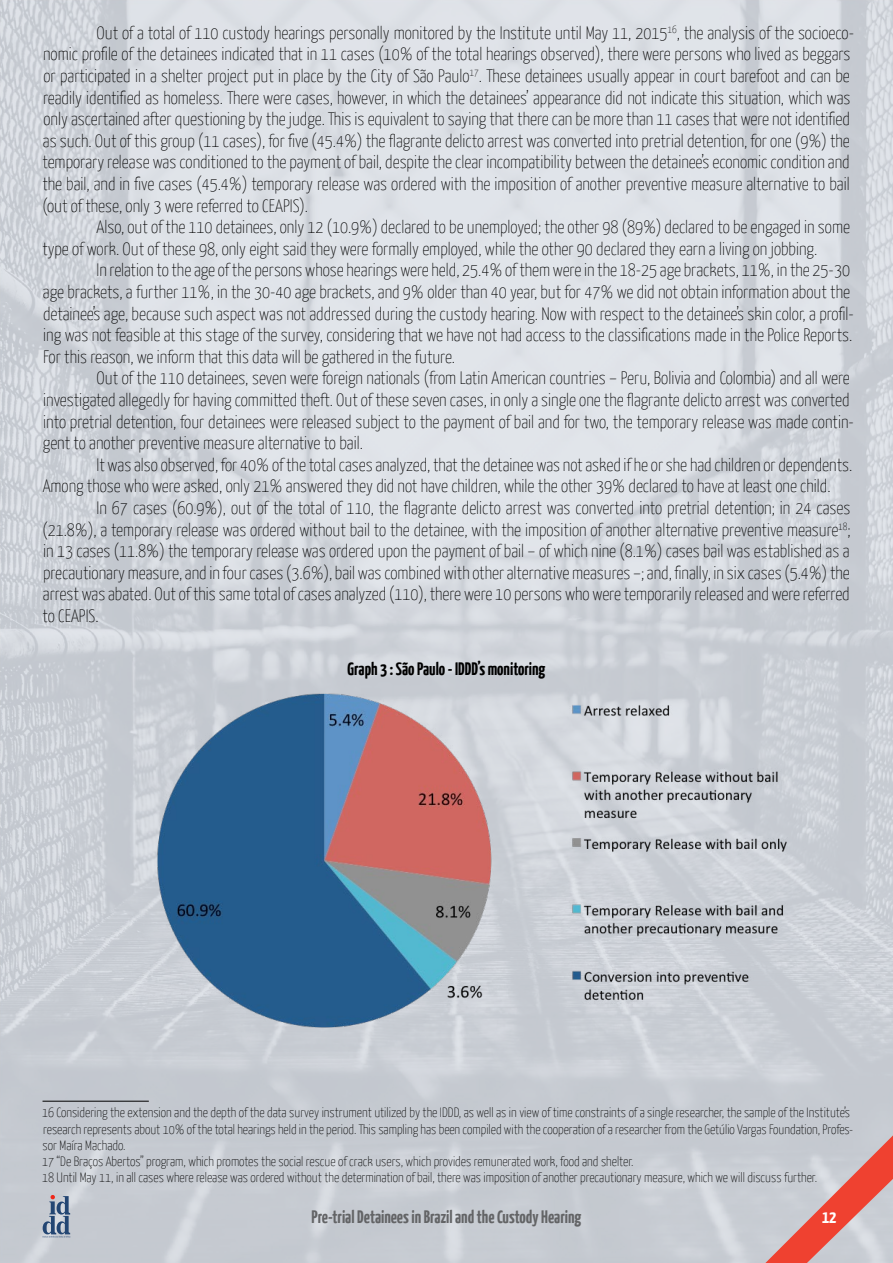
<style>
.page{position:relative;width:893px;height:1263px;background:#fff}
.page>*{position:absolute;margin:0;border:0;box-sizing:border-box;transform-origin:0 0}
.t1{font:100 18px/21.6px "Yanone Kaffeesatz";color:#000}
.t2{font:700 18px "Yanone Kaffeesatz";color:#636466}
.t3{font:700 18px "Yanone Kaffeesatz";color:#000}
.t4{font:700 18px "Yanone Kaffeesatz";color:#fff}
.t5{font:100 13.5px/16.2px "Yanone Kaffeesatz";color:#000}
</style>
<div class="page">
<img style="left:0;top:0;width:893px;height:1263px">
<svg style="left:765px;top:1135px;width:128px;height:128px;background:#d3a7a7"></svg>
<svg style="left:43px;top:1195px;width:28px;height:42px"></svg>
<img style="left:85px;top:647px;width:723px;height:425px">
<hr style="left:43px;top:1101px;width:106px;height:1px;background:#000">
<p class="t1" style="left:42px;top:21px;width:813px;text-indent:54px">Out of a total of 110 custody hearings personally monitored by the Institute until May 11, 2015<sup>16</sup>, the analysis of the socioeco&shy;nomic profile of the detainees indicated that in 11 cases (10% of the total hearings observed), there were persons who lived as beggars or participated in a shelter project put in place by the City of São Paulo<sup>17</sup>. These detainees usually appear in court barefoot and can be readily identified as homeless. There were cases, however, in which the detainees’ appearance did not indicate this situation, which was only ascertained after questioning by the judge. This is equivalent to saying that there can be more than 11 cases that were not identified as such. Out of this group (11 cases), for five (45.4%) the flagrante delicto arrest was converted into pretrial detention, for one (9%) the temporary release was conditioned to the payment of bail, despite the clear incompatibility between the detainee’s economic condition and the bail, and in five cases (45.4%) temporary release was ordered with the imposition of another preventive measure alternative to bail (out of these, only 3 were referred to CEAPIS).</p>
<p class="t1" style="left:42px;top:216px;width:809px;text-indent:54px">Also, out of the 110 detainees, only 12 (10.9%) declared to be unemployed; the other 98 (89%) declared to be engaged in some type of work. Out of these 98, only eight said they were formally employed, while the other 90 declared they earn a living on jobbing.</p>
<p class="t1" style="left:43px;top:259px;width:812px;text-indent:54px">In relation to the age of the persons whose hearings were held, 25.4% of them were in the 18-25 age brackets, 11%, in the 25-30 age brackets, a further 11%, in the 30-40 age brackets, and 9% older than 40 year, but for 47% we did not obtain information about the detainee’s age, because such aspect was not addressed during the custody hearing. Now with respect to the detainee’s skin color, a profil&shy;ing was not feasible at this stage of the survey, considering that we have not had access to the classifications made in the Police Reports.<br>For this reason, we inform that this data will be gathered in the future.</p>
<p class="t1" style="left:43px;top:367px;width:812px;text-indent:54px">Out of the 110 detainees, seven were foreign nationals (from Latin American countries – Peru, Bolivia and Colombia) and all were investigated allegedly for having committed theft. Out of these seven cases, in only a single one the flagrante delicto arrest was converted into pretrial detention, four detainees were released subject to the payment of bail and for two, the temporary release was made contin&shy;gent to another preventive measure alternative to bail.</p>
<p class="t1" style="left:43px;top:453px;width:811px;text-indent:54px">It was also observed, for 40% of the total cases analyzed, that the detainee was not asked if he or she had children or dependents.<br>Among those who were asked, only 21% answered they did not have children, while the other 39% declared to have at least one child.</p>
<p class="t1" style="left:42px;top:496px;width:810px;text-align:justify;text-indent:54px">In 67 cases (60.9%), out of the total of 110, the flagrante delicto arrest was converted into pretrial detention; in 24 cases (21.8%), a temporary release was ordered without bail to the detainee, with the imposition of another alternative preventive measure<sup>18</sup>; in 13 cases (11.8%) the temporary release was ordered upon the payment of bail – of which nine (8.1%) cases bail was established as a precautionary measure, and in four cases (3.6%), bail was combined with other alternative measures –; and, finally, in six cases (5.4%) the arrest was abated. Out of this same total of cases analyzed (110), there were 10 persons who were temporarily released and were referred to CEAPIS.</p>
<p class="t3" style="left:347px;top:658px;width:200px">Graph 3 : São Paulo - IDDD’s monitoring</p>
<p class="t5" style="left:42px;top:1104px;width:813px">16 Considering the extension and the depth of the data survey instrument utilized by the IDDD, as well as in view of time constraints of a single researcher, the sample of the Institute’s research represents about 10% of the total hearings held in the period. This sampling has been compiled with the cooperation of a researcher from the Getúlio Vargas Foundation, Profes&shy;sor Maíra Machado.<br>17 “De Braços Abertos” program, which promotes the social rescue of crack users, which provides remunerated work, food and shelter.<br>18 Until May 11, in all cases where release was ordered without the determination of bail, there was imposition of another precautionary measure, which we will discuss further.</p>
<p class="t2" style="left:311px;top:1205px;width:271px">Pre-trial Detainees in Brazil and the Custody Hearing</p>
<p class="t4" style="left:822px;top:1205px;width:16px">12</p>
</div>
